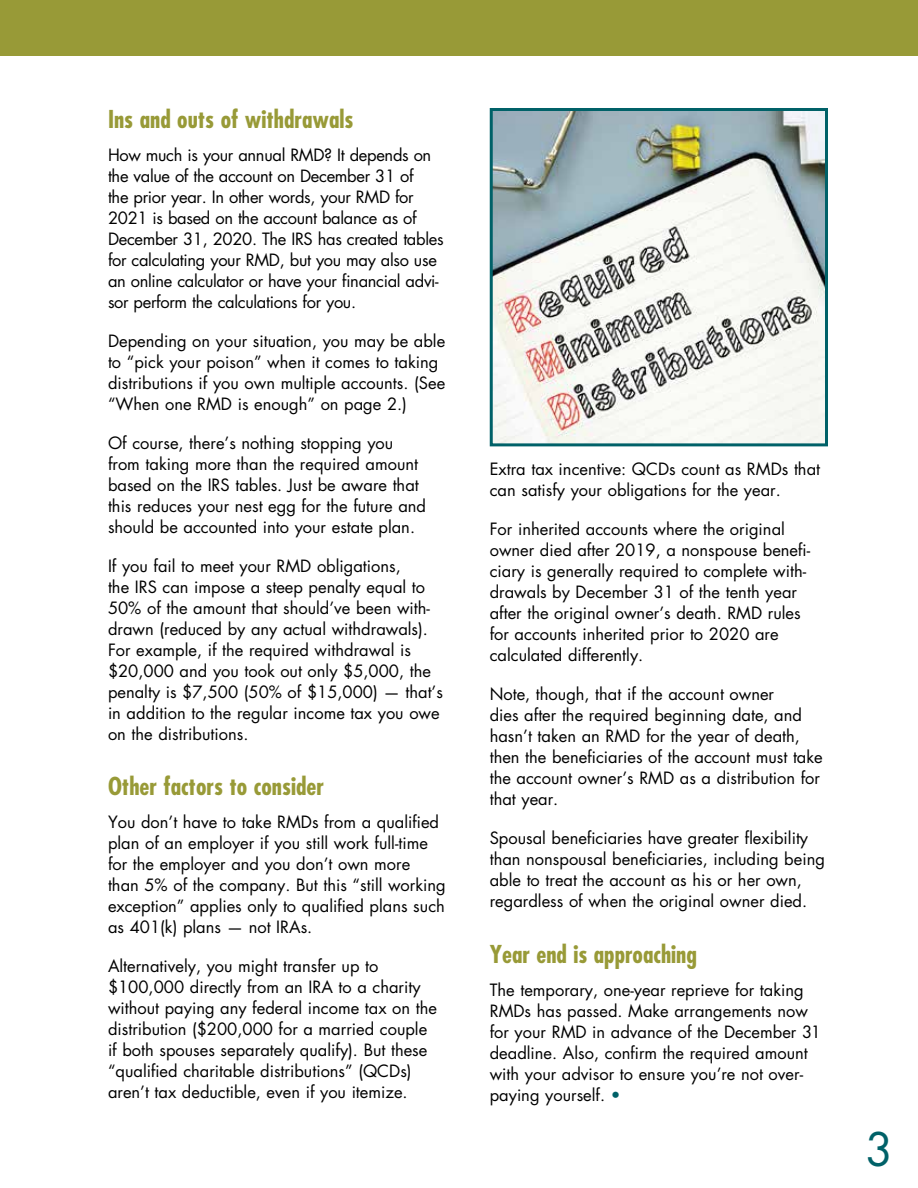
<style>
.page{position:relative;width:918px;height:1188px;background:#fff}
.page>*{position:absolute;margin:0;border:0;box-sizing:border-box;transform-origin:0 0}
.t1{font:45px "Futura Std";color:#006168}
.t2{font:700 condensed 24px "Futura Std";color:#989a37}
.t3{font:16.5px/21px "Futura Std";color:#000}
.t4{font:16.5px/21px "Futura Std";letter-spacing:-.02em;color:#000}
.s1{color:#006168}
</style>
<div class="page">
<div style="left:0;top:0;width:918px;height:55px;background:#989a37"></div>
<img style="left:494px;top:112px;width:330px;height:330px">
<div style="left:490px;top:108px;width:338px;height:338px;border:3px solid #006168"></div>
<h2 class="t2" style="left:108px;top:104px;width:247px">Ins and outs of withdrawals</h2>
<p class="t4" style="left:108px;top:144px;width:337px">How much is your annual RMD? It depends on the value of the account on December 31 of<br>the prior year. In other words, your RMD for 2021 is based on the account balance as of December 31, 2020. The IRS has created tables for calculating your RMD, but you may also use an online calculator or have your financial advi&shy;sor perform the calculations for you.</p>
<p class="t3" style="left:108px;top:330px;width:339px">Depending on your situation, you may be able to “pick your poison” when it comes to taking distributions if you own multiple accounts. (See “When one RMD is enough” on page 2.)</p>
<p class="t3" style="left:108px;top:432px;width:320px">Of course, there’s nothing stopping you from taking more than the required amount based on the IRS tables. Just be aware that this reduces your nest egg for the future and should be accounted into your estate plan.</p>
<p class="t3" style="left:108px;top:555px;width:337px">If you fail to meet your RMD obligations,<br>the IRS can impose a steep penalty equal to 50% of the amount that should’ve been with&shy;drawn (reduced by any actual withdrawals).<br>For example, if the required withdrawal is $20,000 and you took out only $5,000, the penalty is $7,500 (50% of $15,000) — that’s in addition to the regular income tax you owe on the distributions.</p>
<h2 class="t2" style="left:108px;top:772px;width:217px">Other factors to consider</h2>
<p class="t3" style="left:108px;top:812px;width:339px">You don’t have to take RMDs from a qualified plan of an employer if you still work full-time for the employer and you don’t own more<br>than 5% of the company. But this “still working exception” applies only to qualified plans such as 401(k) plans — not IRAs.</p>
<p class="t3" style="left:108px;top:956px;width:330px">Alternatively, you might transfer up to $100,000 directly from an IRA to a charity without paying any federal income tax on the distribution ($200,000 for a married couple if both spouses separately qualify). But these “qualified charitable distributions” (QCDs) aren’t tax deductible, even if you itemize.</p>
<p class="t3" style="left:490px;top:459px;width:332px">Extra tax incentive: QCDs count as RMDs that can satisfy your obligations for the year.</p>
<p class="t3" style="left:490px;top:519px;width:322px">For inherited accounts where the original owner died after 2019, a nonspouse benefi&shy;ciary is generally required to complete with&shy;drawals by December 31 of the tenth year after the original owner’s death. RMD rules for accounts inherited prior to 2020 are calculated differently.</p>
<p class="t3" style="left:490px;top:684px;width:335px">Note, though, that if the account owner<br>dies after the required beginning date, and hasn’t taken an RMD for the year of death, then the beneficiaries of the account must take the account owner’s RMD as a distribution for that year.</p>
<p class="t3" style="left:490px;top:828px;width:337px">Spousal beneficiaries have greater flexibility than nonspousal beneficiaries, including being able to treat the account as his or her own, regardless of when the original owner died.</p>
<h2 class="t2" style="left:490px;top:939px;width:209px">Year end is approaching</h2>
<p class="t3" style="left:490px;top:979px;width:333px">The temporary, one-year reprieve for taking RMDs has passed. Make arrangements now for your RMD in advance of the December 31 deadline. Also, confirm the required amount with your advisor to ensure you’re not over&shy;paying yourself. <span class="s1">•</span></p>
<h1 class="t1" style="left:865px;top:1120px;width:29px">3</h1>
</div>
